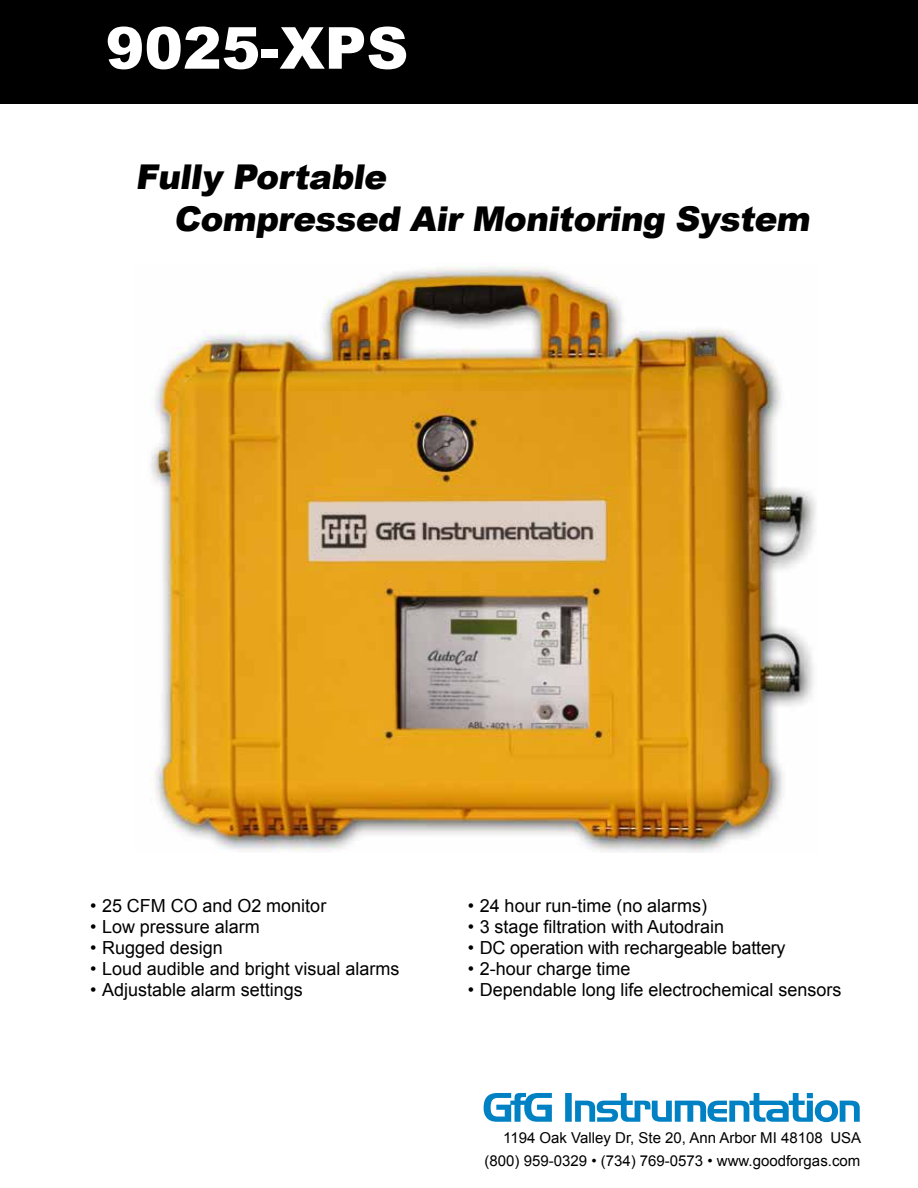
<style>
.page{position:relative;width:918px;height:1188px;background:#fff}
.page>*{position:absolute;margin:0;border:0;box-sizing:border-box;transform-origin:0 0}
.t1{font:900 57.9px "Arial";color:#fff}
.t2{font:900 34.2px/42.8px "Arial";color:#000}
.t3{font:18px "Arial";color:#000}
.t4{font:15px/22.5px "Arial";color:#000;text-align:right}
</style>
<div class="page">
<div style="left:0;top:0;width:918px;height:104px;background:#000"></div>
<svg style="left:484px;top:1093px;width:376px;height:29px"></svg>
<img style="left:150px;top:266px;width:666px;height:587px">
<h1 class="t1" style="left:106px;top:6px;width:304px">9025-XPS</h1>
<h2 class="t2" style="left:174px;top:154px;width:644px;text-indent:-38px">Fully Portable<br>Compressed Air Monitoring System</h2>
<p class="t3" style="left:90px;top:894px;width:238px">• 25 CFM CO and O2 monitor</p>
<p class="t3" style="left:90px;top:915px;width:171px">• Low pressure alarm</p>
<p class="t3" style="left:90px;top:936px;width:134px">• Rugged design</p>
<p class="t3" style="left:90px;top:957px;width:311px">• Loud audible and bright visual alarms</p>
<p class="t3" style="left:90px;top:978px;width:214px">• Adjustable alarm settings</p>
<p class="t3" style="left:468px;top:894px;width:241px">• 24 hour run-time (no alarms)</p>
<p class="t3" style="left:468px;top:915px;width:258px">• 3 stage filtration with Autodrain</p>
<p class="t3" style="left:468px;top:936px;width:319px">• DC operation with rechargeable battery</p>
<p class="t3" style="left:468px;top:957px;width:164px">• 2-hour charge time</p>
<p class="t3" style="left:468px;top:978px;width:375px">• Dependable long life electrochemical sensors</p>
<p class="t4" style="left:485px;top:1127px;width:378px">1194 Oak Valley Dr, Ste 20, Ann Arbor MI 48108 USA (800) 959-0329 • (734) 769-0573 • www.goodforgas.com</p>
</div>
